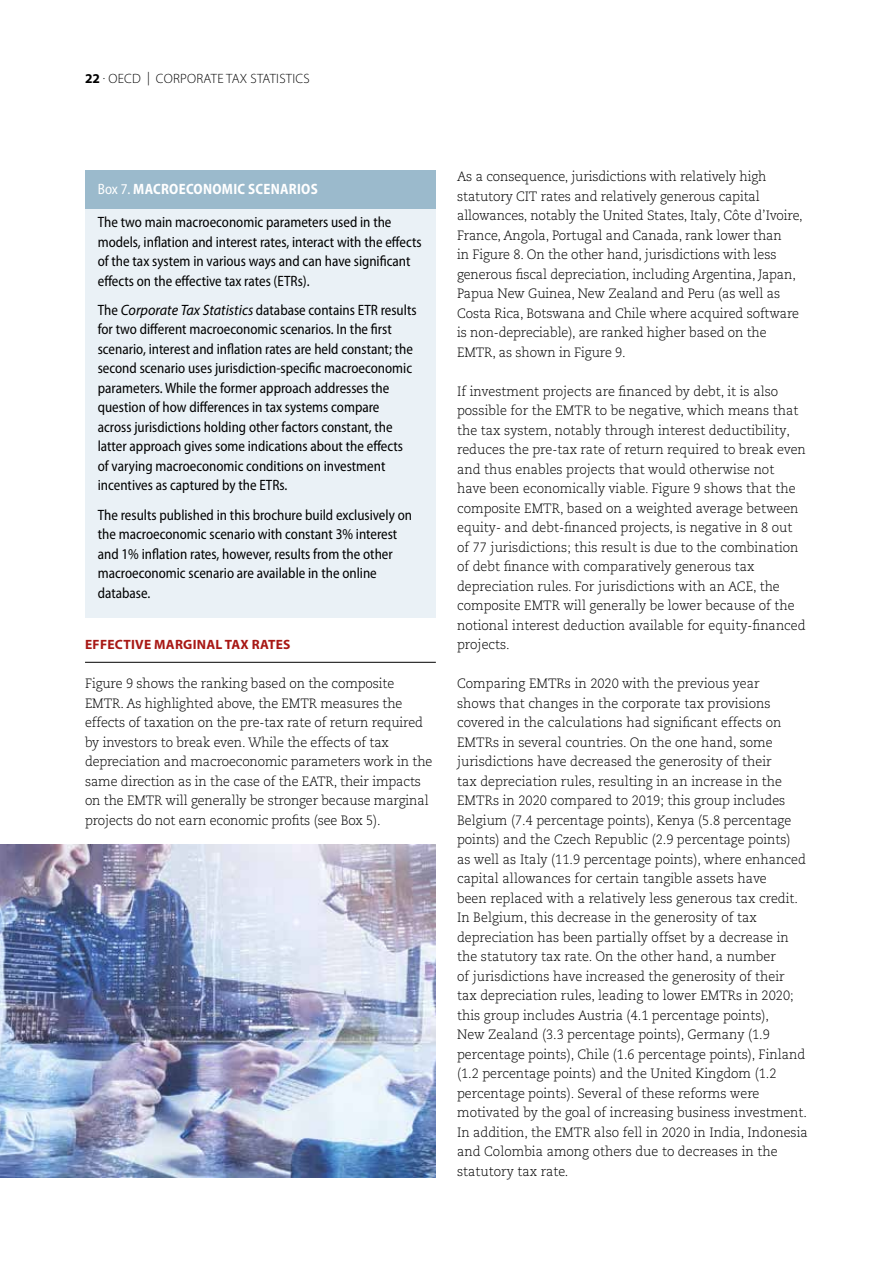
<style>
.page{position:relative;width:893px;height:1263px;background:#fff}
.page>*{position:absolute;margin:0;border:0;box-sizing:border-box;transform-origin:0 0}
.t1{font:semi-condensed 15px/19.5px "Myriad Pro";color:#000;scale:.95 1}
.t2{font:700 semi-condensed 15px "Myriad Pro";letter-spacing:.02em;color:#fff;scale:.95 1}
.t3{font:300 13.5px/19.5px "Caecilia LT Pro 45";color:#000;scale:.95 1}
.t4{font:300 13.5px "Myriad Pro";letter-spacing:.02em;color:#000}
.t5{font:700 13.5px "Myriad Pro";letter-spacing:.02em;color:#a81815}
.s1{font-weight:700}
.s2{font-weight:400}
.s3{font-style:italic;font-stretch:normal}
</style>
<div class="page">
<img style="left:0;top:844px;width:436px;height:333px">
<hr style="left:85px;top:662px;width:351px;height:1px;background:#000">
<div style="left:85px;top:171px;width:351px;height:446px;background:#eaf1f6"></div>
<div style="left:85px;top:170px;width:351px;height:38px;background:#9bbacc"></div>
<p class="t4" style="left:85px;top:71px;width:226px"><span class="s1">22</span> . OECD | CORPORATE TAX STATISTICS</p>
<p class="t2" style="left:98px;top:179px;width:233px"><span class="s2">Box 7.</span> MACROECONOMIC SCENARIOS</p>
<p class="t1" style="left:98px;top:213px;width:342px">The two main macroeconomic parameters used in the models, inflation and interest rates, interact with the effects of the tax system in various ways and can have significant effects on the effective tax rates (ETRs).</p>
<p class="t1" style="left:98px;top:300px;width:337px">The <span class="s3">Corporate Tax Statistics</span> database contains ETR results for two different macroeconomic scenarios. In the first scenario, interest and inflation rates are held constant; the second scenario uses jurisdiction-specific macroeconomic parameters. While the former approach addresses the question of how differences in tax systems compare across jurisdictions holding other factors constant, the latter approach gives some indications about the effects of varying macroeconomic conditions on investment incentives as captured by the ETRs.</p>
<p class="t1" style="left:98px;top:505px;width:332px">The results published in this brochure build exclusively on the macroeconomic scenario with constant 3% interest and 1% inflation rates, however, results from the other macroeconomic scenario are available in the online database.</p>
<p class="t5" style="left:85px;top:636px;width:207px">EFFECTIVE MARGINAL TAX RATES</p>
<p class="t3" style="left:85px;top:674px;width:367px">Figure 9 shows the ranking based on the composite EMTR. As highlighted above, the EMTR measures the effects of taxation on the pre-tax rate of return required by investors to break even. While the effects of tax depreciation and macroeconomic parameters work in the same direction as in the case of the EATR, their impacts on the EMTR will generally be stronger because marginal projects do not earn economic profits (see Box 5).</p>
<p class="t3" style="left:457px;top:167px;width:365px">As a consequence, jurisdictions with relatively high statutory CIT rates and relatively generous capital allowances, notably the United States, Italy, Côte d’Ivoire, France, Angola, Portugal and Canada, rank lower than<br>in Figure 8. On the other hand, jurisdictions with less generous fiscal depreciation, including Argentina, Japan, Papua New Guinea, New Zealand and Peru (as well as Costa Rica, Botswana and Chile where acquired software is non-depreciable), are ranked higher based on the EMTR, as shown in Figure 9.</p>
<p class="t3" style="left:457px;top:381px;width:369px">If investment projects are financed by debt, it is also possible for the EMTR to be negative, which means that the tax system, notably through interest deductibility, reduces the pre-tax rate of return required to break even and thus enables projects that would otherwise not have been economically viable. Figure 9 shows that the composite EMTR, based on a weighted average between equity- and debt-financed projects, is negative in 8 out of 77 jurisdictions; this result is due to the combination of debt finance with comparatively generous tax depreciation rules. For jurisdictions with an ACE, the composite EMTR will generally be lower because of the notional interest deduction available for equity-financed projects.</p>
<p class="t3" style="left:457px;top:673px;width:371px">Comparing EMTRs in 2020 with the previous year<br>shows that changes in the corporate tax provisions covered in the calculations had significant effects on EMTRs in several countries. On the one hand, some jurisdictions have decreased the generosity of their<br>tax depreciation rules, resulting in an increase in the EMTRs in 2020 compared to 2019; this group includes Belgium (7.4 percentage points), Kenya (5.8 percentage points) and the Czech Republic (2.9 percentage points)<br>as well as Italy (11.9 percentage points), where enhanced capital allowances for certain tangible assets have<br>been replaced with a relatively less generous tax credit.<br>In Belgium, this decrease in the generosity of tax depreciation has been partially offset by a decrease in the statutory tax rate. On the other hand, a number<br>of jurisdictions have increased the generosity of their<br>tax depreciation rules, leading to lower EMTRs in 2020; this group includes Austria (4.1 percentage points),<br>New Zealand (3.3 percentage points), Germany (1.9 percentage points), Chile (1.6 percentage points), Finland (1.2 percentage points) and the United Kingdom (1.2 percentage points). Several of these reforms were motivated by the goal of increasing business investment.<br>In addition, the EMTR also fell in 2020 in India, Indonesia and Colombia among others due to decreases in the statutory tax rate.</p>
</div>
